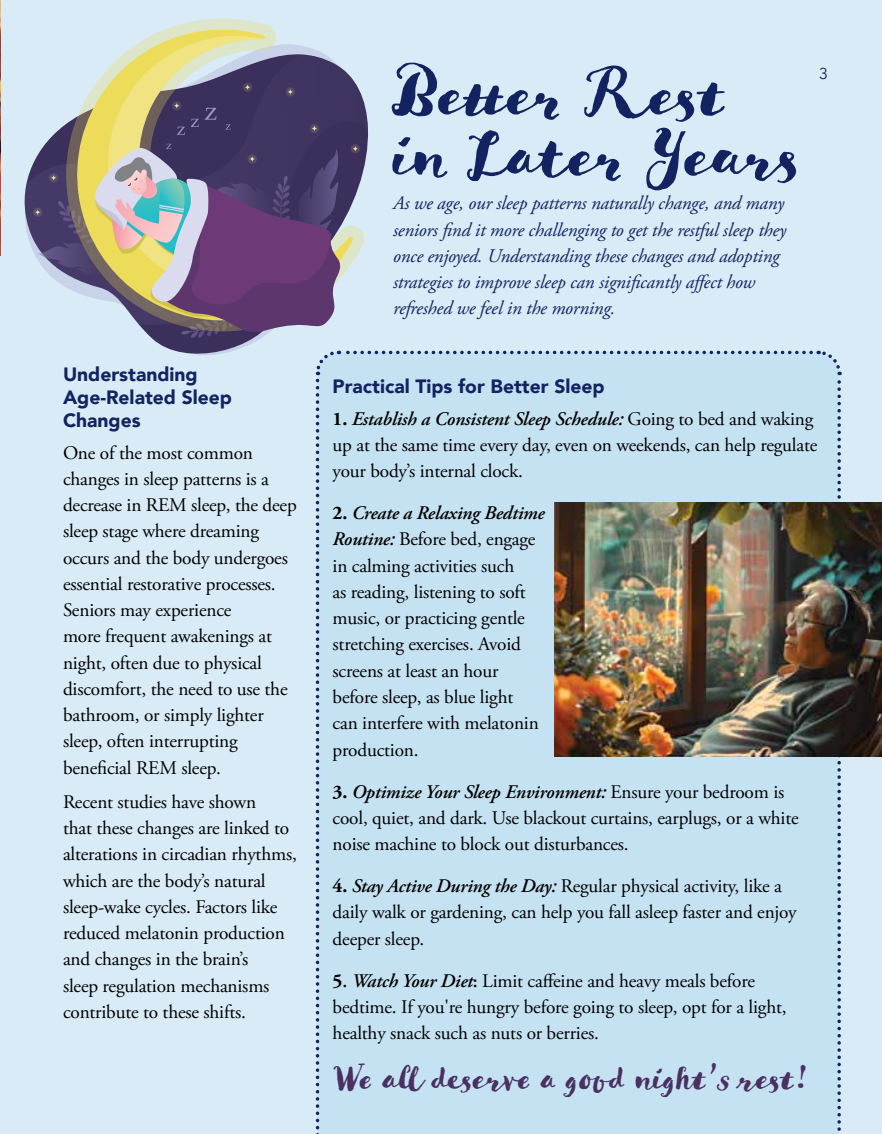
<style>
.page{position:relative;width:882px;height:1134px;background:#d8ebf7}
.page>*{position:absolute;margin:0;border:0;box-sizing:border-box;transform-origin:0 0}
.t1{font:66.5px/61.2px "Goodlife Brush";letter-spacing:.01em;color:#132361}
.t2{font:35px "Goodlife Brush";letter-spacing:.01em;color:#4a3062;scale:.96 1}
.t3{font:19.25px/26.2px "Adobe Garamond Pro";letter-spacing:-.01em;color:#000}
.t4{font:italic 19.25px/26.2px "Adobe Garamond Pro";letter-spacing:-.01em;color:#132361}
.t5{font:900 19.25px/23.1px "Avenir";color:#132361}
.t6{font:15.75px "Avenir";color:#132361}
.s1{font-weight:700}
.s2{font-weight:600;font-style:italic}
.s3{font-weight:600}
</style>
<div class="page">
<svg style="left:817px;top:350px;width:25px;height:784px;background:#bdd8eb"></svg>
<div style="left:315px;top:350px;width:496px;height:784px;background:#c5e2f3"></div>
<svg style="left:24px;top:195px;width:345px;height:168px"></svg>
<svg style="left:25px;top:103px;width:343px;height:222px"></svg>
<div style="left:33px;top:208px;width:9px;height:9px;background:#5a4f6e;border-radius:50%"></div>
<svg style="left:172px;top:18px;width:192px;height:313px"></svg>
<svg style="left:62px;top:27px;width:292px;height:304px"></svg>
<svg style="left:108px;top:36px;width:206px;height:108px;background:#8c857f"></svg>
<svg style="left:35px;top:144px;width:311px;height:194px"></svg>
<img style="left:0;top:0;width:1px;height:256px">
<img style="left:554px;top:502px;width:328px;height:255px">
<p class="t5" style="left:63px;top:362px;width:170px">Understanding<br>Age-Related Sleep<br>Changes</p>
<p class="t3" style="left:63px;top:440px;width:235px">One of the most common changes in sleep patterns is a decrease in REM sleep, the deep sleep stage where dreaming occurs and the body undergoes essential restorative processes.<br>Seniors may experience<br>more frequent awakenings at night, often due to physical discomfort, the need to use the bathroom, or simply lighter sleep, often interrupting beneficial REM sleep.</p>
<p class="t3" style="left:63px;top:789px;width:235px">Recent studies have shown<br>that these changes are linked to alterations in circadian rhythms, which are the body’s natural sleep-wake cycles. Factors like reduced melatonin production and changes in the brain’s<br>sleep regulation mechanisms contribute to these shifts.</p>
<h1 class="t1" style="left:393px;top:65px;width:413px">Better Rest<br>in Later Years</h1>
<p class="t4" style="left:393px;top:191px;width:395px">As we age, our sleep patterns naturally change, and many seniors find it more challenging to get the restful sleep they once enjoyed. Understanding these changes and adopting strategies to improve sleep can significantly affect how refreshed we feel in the morning.</p>
<p class="t6" style="left:819px;top:64px;width:10px">3</p>
<p class="t5" style="left:333px;top:375px;width:273px">Practical Tips for Better Sleep</p>
<p class="t3" style="left:333px;top:406px;width:486px"><span class="s1">1.</span> <span class="s2">Establish a Consistent Sleep Schedule:</span> Going to bed and waking up at the same time every day, even on weekends, can help regulate your body’s internal clock.</p>
<p class="t3" style="left:333px;top:501px;width:213px"><span class="s1">2.</span> <span class="s2">Create a Relaxing Bedtime<br>Routine:</span> Before bed, engage in calming activities such<br>as reading, listening to soft music, or practicing gentle stretching exercises. Avoid screens at least an hour before sleep, as blue light<br>can interfere with melatonin production.</p>
<p class="t3" style="left:333px;top:779px;width:468px"><span class="s1">3.</span> <span class="s2">Optimize Your Sleep Environment:</span> Ensure your bedroom is cool, quiet, and dark. Use blackout curtains, earplugs, or a white noise machine to block out disturbances.</p>
<p class="t3" style="left:333px;top:873px;width:465px"><span class="s1">4.</span> <span class="s2">Stay Active During the Day:</span> Regular physical activity, like a daily walk or gardening, can help you fall asleep faster and enjoy deeper sleep.</p>
<p class="t3" style="left:333px;top:968px;width:455px"><span class="s1">5</span><span class="s3">.</span> <span class="s2">Watch Your Diet</span><span class="s3">:</span> Limit caffeine and heavy meals before bedtime. If you're hungry before going to sleep, opt for a light, healthy snack such as nuts or berries.</p>
<h2 class="t2" style="left:333px;top:1056px;width:496px">We all deserve a good night’s rest!</h2>
</div>
